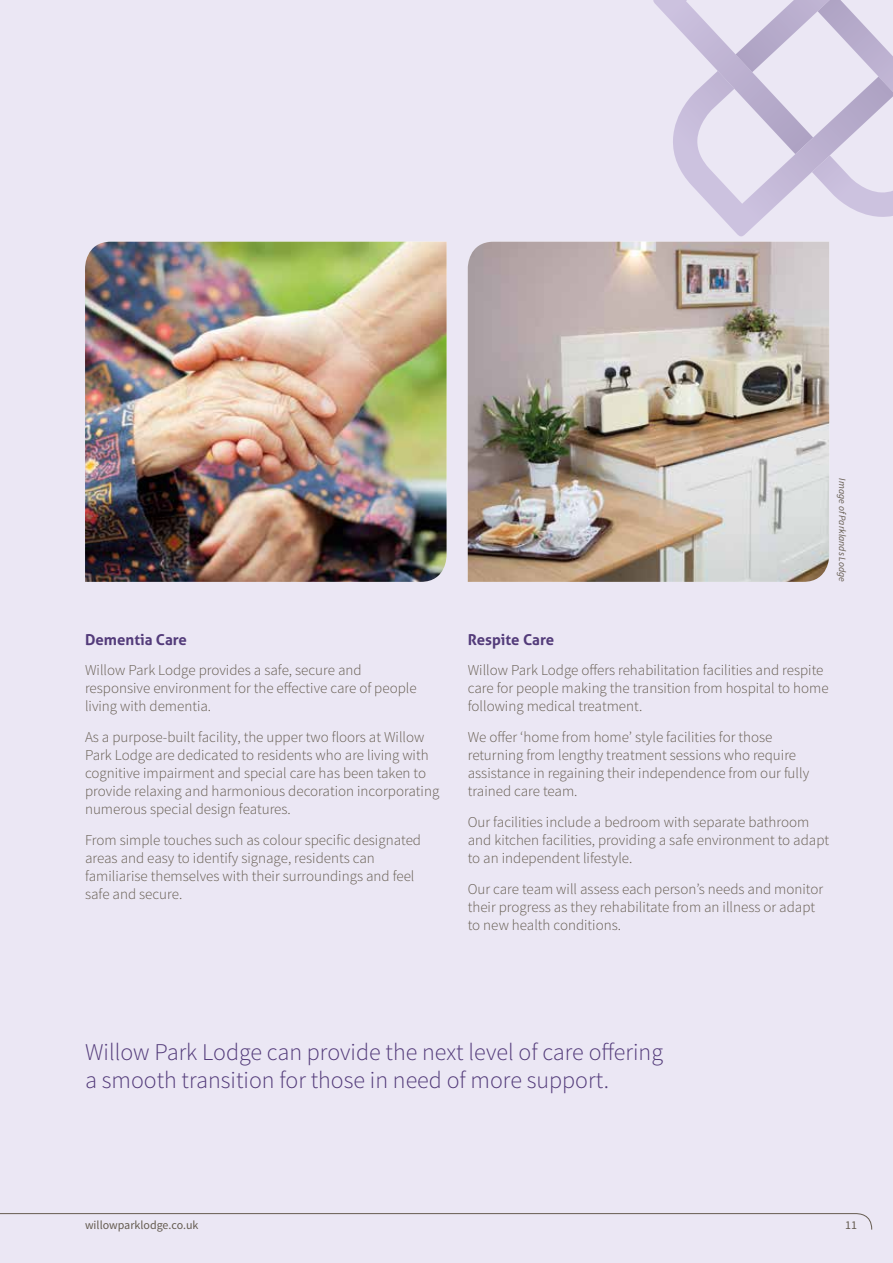
<style>
.page{position:relative;width:893px;height:1263px;background:#ebe7f4}
.page>*{position:absolute;margin:0;border:0;box-sizing:border-box;transform-origin:0 0}
.t1{font:300 24px/28.5px "Source Sans Pro";color:#533b7a}
.t2{font:300 15px/18px "Source Sans Pro";color:#655c50}
.t3{font:700 15px "Aller";color:#533b7a}
.t4{font:12px "Source Sans Pro";color:#655c50}
.t5{font:italic 9.75px "Source Sans Pro";color:#655c50}
</style>
<div class="page">
<svg style="left:0;top:1213px;width:872px;height:17px"></svg>
<img style="left:85px;top:242px;width:362px;height:340px">
<svg style="left:653px;top:0;width:240px;height:236px"></svg>
<img style="left:468px;top:242px;width:361px;height:340px">
<p class="t3" style="left:85px;top:630px;width:104px">Dementia Care</p>
<p class="t2" style="left:85px;top:661px;width:333px">Willow Park Lodge provides a safe, secure and responsive environment for the effective care of people living with dementia.</p>
<p class="t2" style="left:85px;top:728px;width:356px">As a purpose-built facility, the upper two floors at Willow Park Lodge are dedicated to residents who are living with cognitive impairment and special care has been taken to provide relaxing and harmonious decoration incorporating numerous special design features.</p>
<p class="t2" style="left:85px;top:831px;width:338px">From simple touches such as colour specific designated areas and easy to identify signage, residents can familiarise themselves with their surroundings and feel safe and secure.</p>
<p class="t5" style="left:848px;top:478px;width:105px;rotate:90deg">Image of Parklands Lodge</p>
<p class="t3" style="left:468px;top:630px;width:88px">Respite Care</p>
<p class="t2" style="left:468px;top:661px;width:362px">Willow Park Lodge offers rehabilitation facilities and respite care for people making the transition from hospital to home following medical treatment.</p>
<p class="t2" style="left:468px;top:728px;width:343px">We offer ‘home from home’ style facilities for those returning from lengthy treatment sessions who require assistance in regaining their independence from our fully trained care team.</p>
<p class="t2" style="left:468px;top:813px;width:363px">Our facilities include a bedroom with separate bathroom and kitchen facilities, providing a safe environment to adapt to an independent lifestyle.</p>
<p class="t2" style="left:468px;top:880px;width:357px">Our care team will assess each person’s needs and monitor their progress as they rehabilitate from an illness or adapt to new health conditions.</p>
<h1 class="t1" style="left:85px;top:1038px;width:579px">Willow Park Lodge can provide the next level of care offering a smooth transition for those in need of more support.</h1>
<p class="t4" style="left:85px;top:1218px;width:115px">willowparklodge.co.uk</p>
<p class="t4" style="left:845px;top:1218px;width:13px">11</p>
</div>
